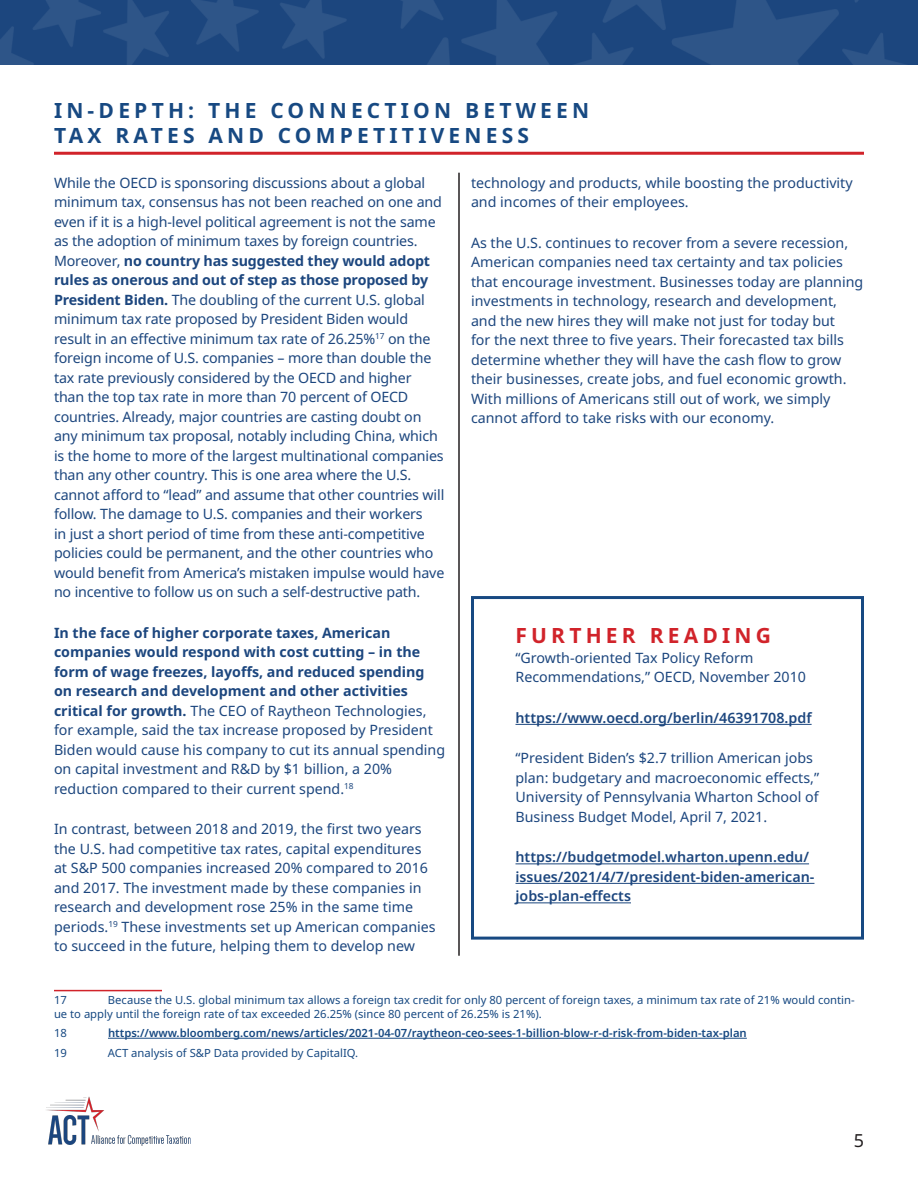
<style>
.page{position:relative;width:918px;height:1188px;background:#fff}
.page>*{position:absolute;margin:0;border:0;box-sizing:border-box;transform-origin:0 0}
.t1{font:700 21px/25.2px "Noto Sans";letter-spacing:.2em;color:#174982}
.t2{font:700 21px "Noto Sans";letter-spacing:.2em;color:#d1232a}
.t3{font:18px "Noto Sans";color:#231f20}
.t4{font:14.25px/19.5px "Noto Sans";color:#1c467e}
.t5{font:600 14.25px/19.5px "Noto Sans";color:#1c467e}
.Footnotes{font:11.25px/13.5px "Noto Sans";color:#174982}
.Footnotes-2{font:600 11.25px "Noto Sans";color:#174982}
.s1{font-weight:700}
</style>
<div class="page">
<img style="left:0;top:0;width:918px;height:65px">
<img style="left:46px;top:1096px;width:145px;height:50px">
<hr style="left:54px;top:990px;width:108px;height:1px;background:#d1232a">
<hr style="left:108px;top:1038px;width:639px;height:1px;background:#174982">
<hr style="left:459px;top:173px;width:1px;height:783px;background:#231f20">
<hr style="left:516px;top:724px;width:296px;height:1px;background:#1c467e">
<hr style="left:516px;top:864px;width:293px;height:1px;background:#1c467e">
<hr style="left:516px;top:883px;width:298px;height:1px;background:#1c467e">
<hr style="left:516px;top:903px;width:115px;height:1px;background:#1c467e">
<div style="left:471px;top:596px;width:393px;height:344px;border:3px solid #174982"></div>
<hr style="left:54px;top:152px;width:810px;height:3px;background:#d1232a">
<p class="t1" style="left:54px;top:98px;width:537px">IN-DEPTH: THE CONNECTION BETWEEN<br>TAX RATES AND COMPETITIVENESS</p>
<p class="t4" style="left:54px;top:173px;width:392px">While the OECD is sponsoring discussions about a global minimum tax, consensus has not been reached on one and even if it is a high-level political agreement is not the same as the adoption of minimum taxes by foreign countries.<br>Moreover, <span class="s1">no country has suggested they would adopt rules as onerous and out of step as those proposed by President Biden.</span> The doubling of the current U.S. global minimum tax rate proposed by President Biden would result in an effective minimum tax rate of 26.25%<sup>17</sup> on the foreign income of U.S. companies – more than double the tax rate previously considered by the OECD and higher than the top tax rate in more than 70 percent of OECD countries. Already, major countries are casting doubt on any minimum tax proposal, notably including China, which is the home to more of the largest multinational companies than any other country. This is one area where the U.S. cannot afford to “lead” and assume that other countries will follow. The damage to U.S. companies and their workers<br>in just a short period of time from these anti-competitive policies could be permanent, and the other countries who would benefit from America’s mistaken impulse would have no incentive to follow us on such a self-destructive path.</p>
<p class="t4" style="left:54px;top:623px;width:393px"><span class="s1">In the face of higher corporate taxes, American companies would respond with cost cutting – in the form of wage freezes, layoffs, and reduced spending on research and development and other activities critical for growth.</span> The CEO of Raytheon Technologies, for example, said the tax increase proposed by President Biden would cause his company to cut its annual spending on capital investment and R&amp;D by $1 billion, a 20% reduction compared to their current spend.<sup>18</sup></p>
<p class="t4" style="left:54px;top:820px;width:383px">In contrast, between 2018 and 2019, the first two years the U.S. had competitive tax rates, capital expenditures at S&amp;P 500 companies increased 20% compared to 2016 and 2017. The investment made by these companies in research and development rose 25% in the same time periods.<sup>19</sup> These investments set up American companies to succeed in the future, helping them to develop new</p>
<p class="t4" style="left:471px;top:173px;width:383px">technology and products, while boosting the productivity and incomes of their employees.</p>
<p class="t4" style="left:471px;top:233px;width:394px">As the U.S. continues to recover from a severe recession, American companies need tax certainty and tax policies that encourage investment. Businesses today are planning investments in technology, research and development, and the new hires they will make not just for today but<br>for the next three to five years. Their forecasted tax bills determine whether they will have the cash flow to grow their businesses, create jobs, and fuel economic growth.<br>With millions of Americans still out of work, we simply cannot afford to take risks with our economy.</p>
<p class="t2" style="left:516px;top:621px;width:257px">FURTHER READING</p>
<p class="t4" style="left:516px;top:648px;width:292px">“Growth-oriented Tax Policy Reform<br>Recommendations,” OECD, November 2010</p>
<p class="t5" style="left:516px;top:708px;width:298px">https://www.oecd.org/berlin/46391708.pdf</p>
<p class="t4" style="left:516px;top:749px;width:305px">“President Biden’s $2.7 trillion American jobs plan: budgetary and macroeconomic effects,” University of Pennsylvania Wharton School of Business Budget Model, April 7, 2021.</p>
<p class="t5" style="left:516px;top:848px;width:300px">https://budgetmodel.wharton.upenn.edu/ issues/2021/4/7/president-biden-american&shy;jobs-plan-effects</p>
<p class="Footnotes" style="left:54px;top:994px;width:802px;text-indent:54px">Because the U.S. global minimum tax allows a foreign tax credit for only 80 percent of foreign taxes, a minimum tax rate of 21% would contin&shy;ue to apply until the foreign rate of tax exceeded 26.25% (since 80 percent of 26.25% is 21%).</p>
<p class="Footnotes" style="left:54px;top:1027px;width:14px">18</p>
<p class="Footnotes-2" style="left:108px;top:1025px;width:640px">https://www.bloomberg.com/news/articles/2021-04-07/raytheon-ceo-sees-1-billion-blow-r-d-risk-from-biden-tax-plan</p>
<p class="Footnotes" style="left:54px;top:1046px;width:14px">19</p>
<p class="Footnotes" style="left:108px;top:1046px;width:252px">ACT analysis of S&amp;P Data provided by CapitalIQ.</p>
<p class="Footnotes" style="left:54px;top:994px;width:14px">17</p>
<p class="t3" style="left:854px;top:1128px;width:12px">5</p>
</div>
